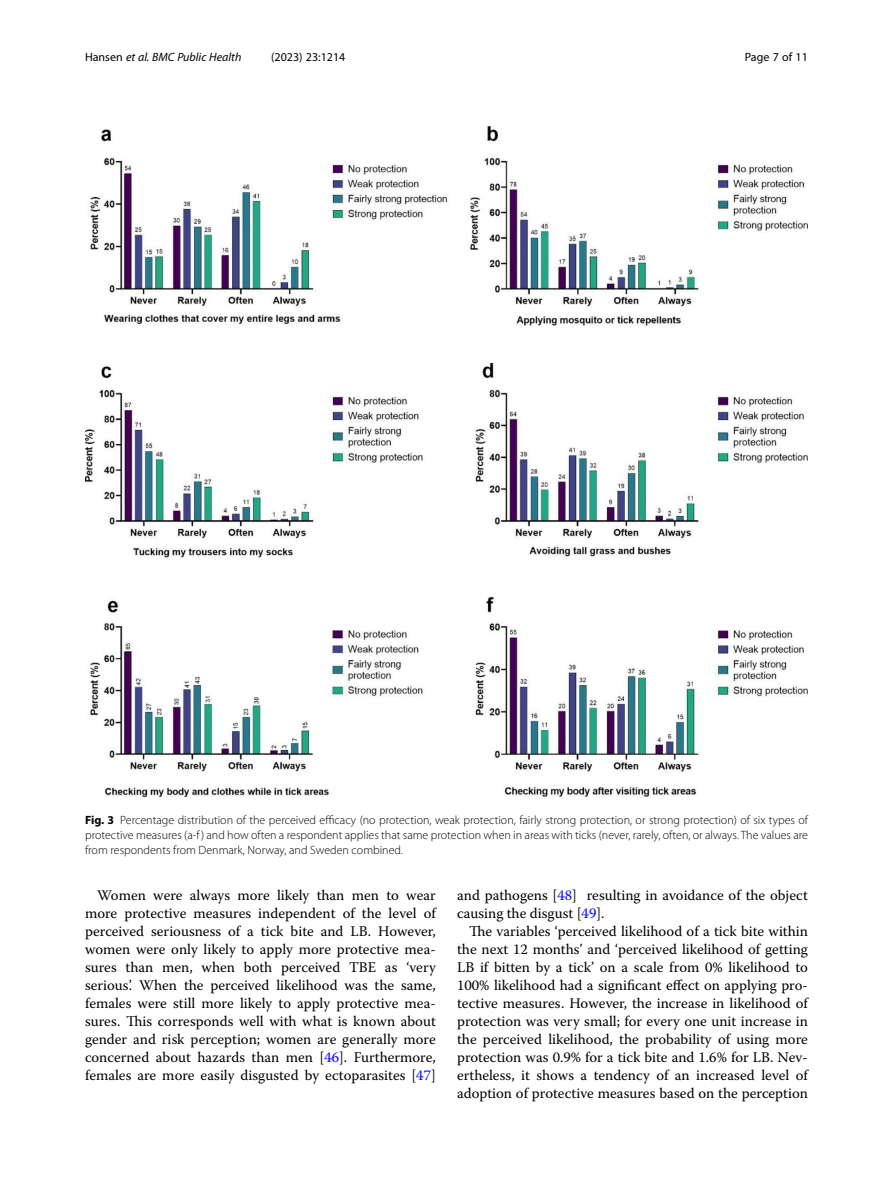
<style>
.page{position:relative;width:893px;height:1191px;background:#fff}
.page>*{position:absolute;margin:0;border:0;box-sizing:border-box;transform-origin:0 0}
.Body_Text_Indent{font:14.7px/18px "Warnock Pro";color:#000;text-align:justify}
.Figure_Caption{font:300 12px/15px "Myriad Pro";color:#000;text-align:justify}
.t1{font:italic 12px "Myriad Pro";color:#000}
.t2{font:12px "Myriad Pro";color:#000}
.s1{font-style:normal}
.s2{font-weight:700}
.s3{color:#00f}
</style>
<div class="page">
<img style="left:85px;top:126px;width:723px;height:671px">
<p class="t1" style="left:85px;top:50px;width:158px"><span class="s1">Hansen</span> et al. BMC Public Health</p>
<p class="t2" style="left:271px;top:50px;width:76px">(2023) 23:1214</p>
<p class="t2" style="left:745px;top:50px;width:65px">Page 7 of 11</p>
<p class="Figure_Caption" style="left:85px;top:812px;width:724px"><span class="s2">Fig. 3</span> Percentage distribution of the perceived efficacy (no protection, weak protection, fairly strong protection, or strong protection) of six types of protective measures (a-f ) and how often a respondent applies that same protection when in areas with ticks (never, rarely, often, or always. The values are from respondents from Denmark, Norway, and Sweden combined.</p>
<p class="Body_Text_Indent" style="left:85px;top:886px;width:352px;text-indent:12px">Women were always more likely than men to wear more protective measures independent of the level of perceived seriousness of a tick bite and LB. However, women were only likely to apply more protective mea&shy;sures than men, when both perceived TBE as ‘very serious’. When the perceived likelihood was the same, females were still more likely to apply protective mea&shy;sures. This corresponds well with what is known about gender and risk perception; women are generally more concerned about hazards than men [<span class="s3">46</span>]. Furthermore, females are more easily disgusted by ectoparasites [<span class="s3">47</span>]</p>
<p class="Body_Text_Indent" style="left:457px;top:886px;width:352px">and pathogens [<span class="s3">48</span>] resulting in avoidance of the object causing the disgust [<span class="s3">49</span>].</p>
<p class="Body_Text_Indent" style="left:457px;top:922px;width:352px;text-indent:12px">The variables ‘perceived likelihood of a tick bite within the next 12 months’ and ‘perceived likelihood of getting LB if bitten by a tick’ on a scale from 0% likelihood to 100% likelihood had a significant effect on applying pro&shy;tective measures. However, the increase in likelihood of protection was very small; for every one unit increase in the perceived likelihood, the probability of using more protection was 0.9% for a tick bite and 1.6% for LB. Nev&shy;ertheless, it shows a tendency of an increased level of adoption of protective measures based on the perception</p>
</div>
